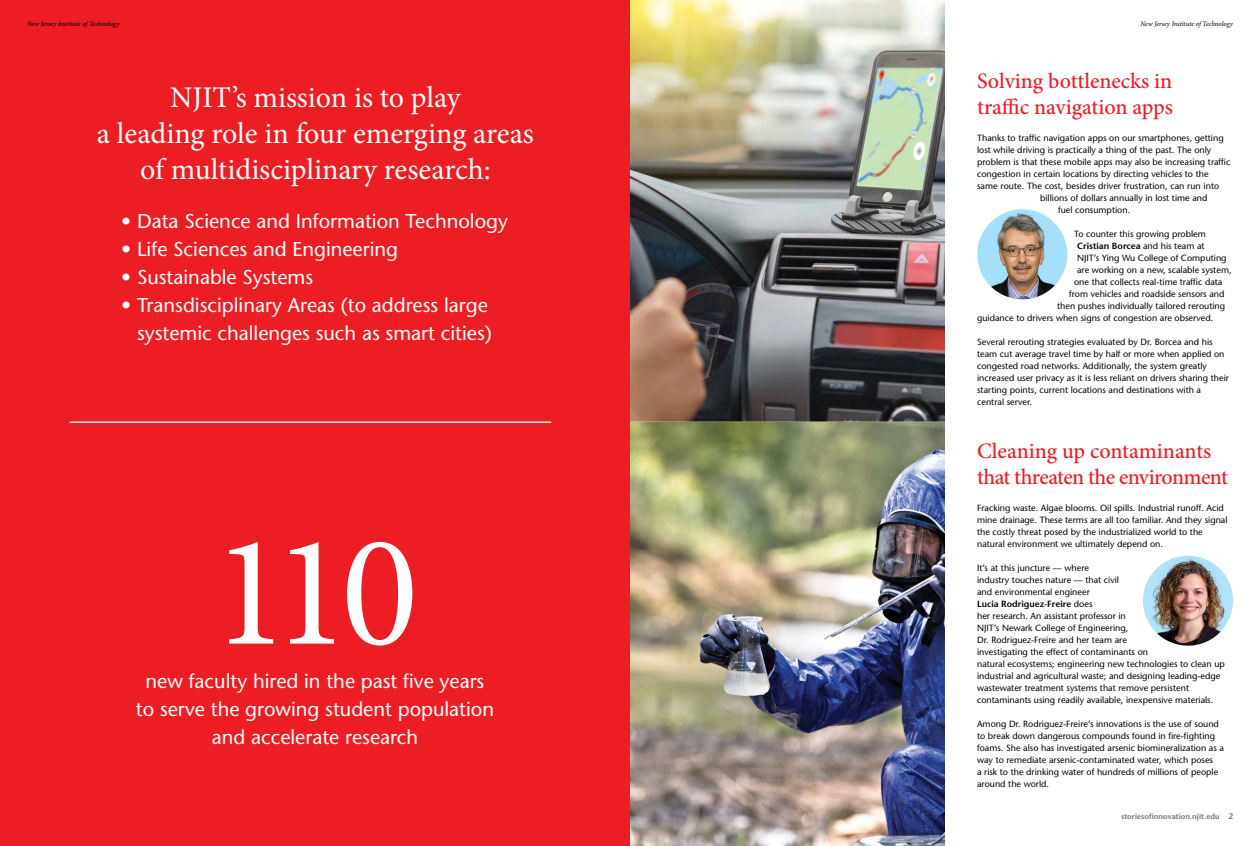
<style>
.page{position:relative;width:1260px;height:846px;background:#fff}
.page>*{position:absolute;margin:0;border:0;box-sizing:border-box;transform-origin:0 0}
.t1{font:160.1px "Minion Pro";color:#fff}
.t2{font:30px/36px "Minion Pro";color:#fff;text-align:center}
.t3{font:500 22px/26.4px "Minion Pro";letter-spacing:-.01em;color:#ed1d24}
.t4{font:500 20px/28px "Stone Sans Std";color:#fff;text-align:center}
.t5{font:500 9px/12px "Stone Sans Std";color:#000}
.t6{font:600 9px "Stone Sans Std";color:#000}
.t7{font:600 7.5px "Stone Sans Std";letter-spacing:.005em;color:#6d6e71}
.t8{font:italic 7px "Minion Pro";letter-spacing:-.01em;color:#000}
.s1{font-weight:500}
.s2{font-weight:600}
.s3{font-size:8px}
</style>
<div class="page">
<div style="left:0;top:0;width:630px;height:846px;background:#ed1d24"></div>
<hr style="left:70px;top:422px;width:481px;height:1px;background:#fff">
<img style="left:630px;top:422px;width:315px;height:424px">
<img style="left:630px;top:0;width:315px;height:422px">
<img style="left:977px;top:209px;width:90px;height:90px;border-radius:44px">
<img style="left:1143px;top:556px;width:90px;height:90px;border-radius:45px">
<p class="t8" style="left:27px;top:19px;width:94px">New Jersey Institute of Technology</p>
<p class="t8" style="left:1141px;top:19px;width:94px">New Jersey Institute of Technology</p>
<h2 class="t2" style="left:97px;top:80px;width:439px">NJIT’s mission is to play<br>a leading role in four emerging areas of multidisciplinary research:</h2>
<h3 class="t4" style="left:121px;top:207px;width:388px">• Data Science and Information Technology</h3>
<h3 class="t4" style="left:121px;top:235px;width:278px">• Life Sciences and Engineering</h3>
<h3 class="t4" style="left:121px;top:263px;width:194px">• Sustainable Systems</h3>
<h3 class="t4" style="left:121px;top:291px;width:372px;text-align:right">• Transdisciplinary Areas (to address large systemic challenges such as smart cities)</h3>
<h1 class="t1" style="left:212px;top:485px;width:208px">110</h1>
<h3 class="t4" style="left:136px;top:667px;width:360px">new faculty hired in the past five years to serve the growing student population and accelerate research</h3>
<h3 class="t3" style="left:977px;top:68px;width:197px">Solving bottlenecks in traffic navigation apps</h3>
<p class="t5" style="left:977px;top:132px;width:248px">Thanks to traffic navigation apps on our smartphones, getting</p>
<p class="t5" style="left:977px;top:144px;width:236px">lost while driving is practically a thing of the past. The only</p>
<p class="t5" style="left:977px;top:156px;width:255px">problem is that these mobile apps may also be increasing traffic</p>
<p class="t5" style="left:977px;top:168px;width:233px">congestion in certain locations by directing vehicles to the</p>
<p class="t5" style="left:977px;top:180px;width:244px">same route. The cost, besides driver frustration, can run into</p>
<p class="t5" style="left:1040px;top:192px;width:169px">billions of dollars annually in lost time and</p>
<p class="t5" style="left:1058px;top:204px;width:74px">fuel consumption.</p>
<p class="t5" style="left:1074px;top:228px;width:133px">To counter this growing problem</p>
<p class="t6" style="left:1077px;top:240px;width:129px">Cristian Borcea <span class="s1">and his team at</span></p>
<p class="t5" style="left:1077px;top:252px;width:151px">NJIT’s Ying Wu College of Computing</p>
<p class="t5" style="left:1077px;top:264px;width:156px">are working on a new, scalable system,</p>
<p class="t5" style="left:1074px;top:276px;width:150px">one that collects real-time traffic data</p>
<p class="t5" style="left:1069px;top:288px;width:157px">from vehicles and roadside sensors and</p>
<p class="t5" style="left:1057px;top:300px;width:170px">then pushes individually tailored rerouting</p>
<p class="t5" style="left:977px;top:312px;width:238px">guidance to drivers when signs of congestion are observed.</p>
<p class="t5" style="left:977px;top:336px;width:253px">Several rerouting strategies evaluated by Dr. Borcea and his team cut average travel time by half or more when applied on congested road networks. Additionally, the system greatly increased user privacy as it is less reliant on drivers sharing their starting points, current locations and destinations with a central server.</p>
<h3 class="t3" style="left:977px;top:438px;width:252px">Cleaning up contaminants that threaten the environment</h3>
<p class="t5" style="left:977px;top:501px;width:252px">Fracking waste. Algae blooms. Oil spills. Industrial runoff. Acid mine drainage. These terms are all too familiar. And they signal the costly threat posed by the industrialized world to the natural environment we ultimately depend on.</p>
<p class="t5" style="left:977px;top:561px;width:249px">It’s at this juncture — where<br>industry touches nature — that civil<br>and environmental engineer<br><span class="s2">Lucia Rodriguez-Freire</span> does<br>her research. An assistant professor in<br>NJIT’s Newark College of Engineering,<br>Dr. Rodriguez-Freire and her team are<br>investigating the effect of contaminants on<br>natural ecosystems; engineering new technologies to clean up industrial and agricultural waste; and designing leading-edge wastewater treatment systems that remove persistent contaminants using readily available, inexpensive materials.</p>
<p class="t5" style="left:977px;top:717px;width:248px">Among Dr. Rodriguez-Freire’s innovations is the use of sound to break down dangerous compounds found in fire-fighting foams. She also has investigated arsenic biomineralization as a way to remediate arsenic-contaminated water, which poses<br>a risk to the drinking water of hundreds of millions of people around the world.</p>
<p class="t7" style="left:1121px;top:812px;width:113px">storiesofinnovation.njit.edu <span class="s3">2</span></p>
</div>
